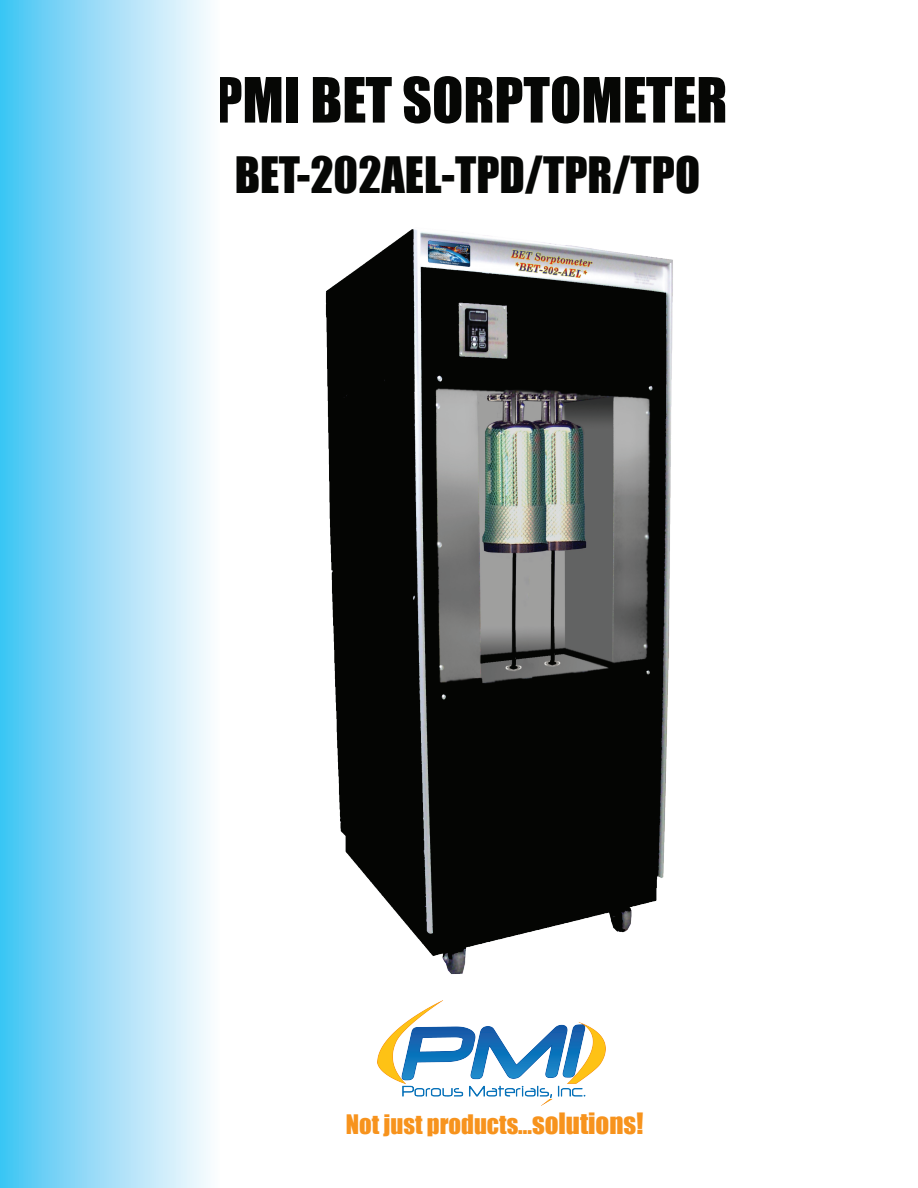
<style>
.page{position:relative;width:918px;height:1188px;background:#fff}
.page>*{position:absolute;margin:0;border:0;box-sizing:border-box;transform-origin:0 0}
.t1{font:57.6px "Impact";color:#060705}
.t2{font:46.05px "Impact";color:#060705}
.t3{font:24.75px "Impact";color:#f7931d}
.s1{font-size:27px}
</style>
<div class="page">
<img style="left:378px;top:1000px;width:227px;height:105px">
<div style="left:0;top:0;width:220px;height:1188px;background:linear-gradient(to right,#44c4f4,#fffcfe)"></div>
<img style="left:52px;top:214px;width:621px;height:785px">
<h1 class="t1" style="left:214px;top:55px;width:515px">PMI BET SORPTOMETER</h1>
<h2 class="t2" style="left:235px;top:139px;width:467px">BET-202AEL-TPD/TPR/TPO</h2>
<p class="t3" style="left:346px;top:1105px;width:299px">Not just products...<span class="s1">solutions!</span></p>
</div>
